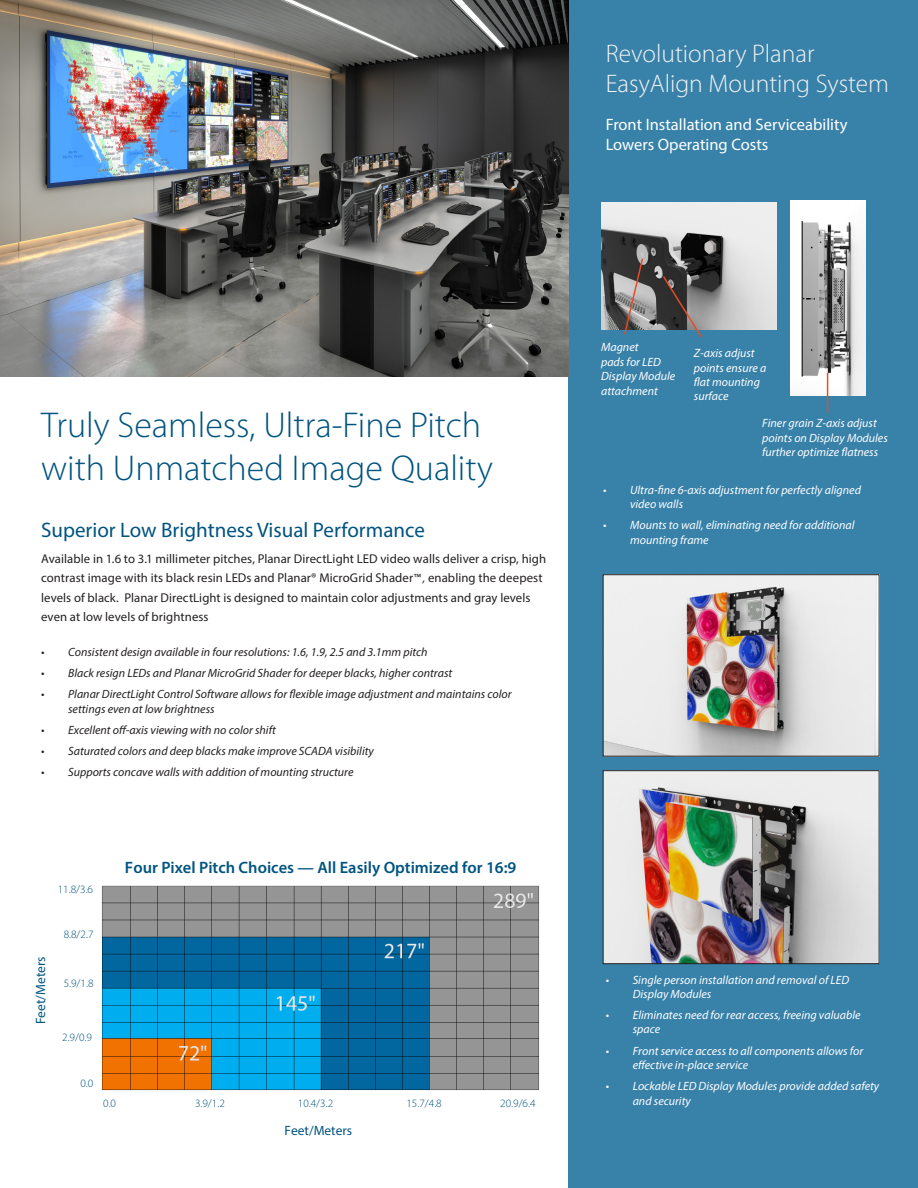
<style>
.page{position:relative;width:918px;height:1188px;background:#fff}
.page>*{position:absolute;margin:0;border:0;box-sizing:border-box;transform-origin:0 0}
.Large_paragraph_head{font:300 36px/43.2px "Myriad Pro";color:#005480}
.Large_paragraph_head-2{font:300 25.5px/30.6px "Myriad Pro";color:#f2f3f4}
.t1{font:21px "Myriad Pro";color:#005480}
.t2{font:16.5px/19.8px "Myriad Pro";color:#fff}
.testing{font:600 16.5px "Myriad Pro";color:#005480}
.Large_paragraph_head-3{font:13.5px "Myriad Pro";color:#005480}
.testing-2{font:12.75px/19.5px "Myriad Pro";letter-spacing:.005em;color:#231f20}
.testing-3{font:italic 12px/14.4px "Myriad Pro";color:#fff}
.t3{font:italic 12px/14.4px "Myriad Pro";color:#231f20}
.testing-4{font:300 11.25px "Myriad Pro";color:#005480}
.s1{font-style:italic;font-size:12px}
</style>
<div class="page">
<div style="left:568px;top:0;width:350px;height:1188px;background:#3881a9"></div>
<img style="left:0;top:0;width:568px;height:376px">
<img style="left:605px;top:577px;width:272px;height:177px">
<img style="left:605px;top:773px;width:272px;height:189px">
<div style="left:603px;top:771px;width:276px;height:193px;border:1px solid #231f20"></div>
<img style="left:102px;top:885px;width:437px;height:205px">
<img style="left:790px;top:201px;width:75px;height:194px">
<img style="left:601px;top:202px;width:175px;height:127px">
<svg style="left:623px;top:257px;width:21px;height:78px;background:#807a7a"></svg>
<hr style="left:827px;top:373px;width:1px;height:40px;background:#e64d25">
<svg style="left:662px;top:275px;width:41px;height:63px;background:#545659"></svg>
<p class="Large_paragraph_head-2" style="left:606px;top:38px;width:285px">Revolutionary Planar<br>EasyAlign Mounting System</p>
<p class="t2" style="left:606px;top:114px;width:243px">Front Installation and Serviceability<br>Lowers Operating Costs</p>
<p class="Large_paragraph_head" style="left:41px;top:404px;width:453px">Truly Seamless, Ultra-Fine Pitch with Unmatched Image Quality</p>
<p class="t1" style="left:41px;top:517px;width:385px">Superior Low Brightness Visual Performance</p>
<p class="testing-2" style="left:41px;top:549px;width:506px">Available in 1.6 to 3.1 millimeter pitches, Planar DirectLight LED video walls deliver a crisp, high contrast image with its black resin LEDs and Planar® MicroGrid Shader<span class="s1">™ ,</span> enabling the deepest levels of black. Planar DirectLight is designed to maintain color adjustments and gray levels even at low levels of brightness</p>
<p class="t3" style="left:41px;top:645px;width:388px">• Consistent design available in four resolutions: 1.6, 1.9, 2.5 and 3.1mm pitch</p>
<p class="t3" style="left:41px;top:666px;width:413px">• Black resign LEDs and Planar MicroGrid Shader for deeper blacks, higher contrast</p>
<p class="t3" style="left:68px;top:687px;width:445px;text-indent:-27px">• Planar DirectLight Control Software allows for flexible image adjustment and maintains color settings even at low brightness</p>
<p class="t3" style="left:41px;top:722px;width:236px">• Excellent off-axis viewing with no color shift</p>
<p class="t3" style="left:41px;top:744px;width:334px">• Saturated colors and deep blacks make improve SCADA visibility</p>
<p class="t3" style="left:41px;top:765px;width:314px">• Supports concave walls with addition of mounting structure</p>
<p class="Large_paragraph_head-3" style="left:32px;top:1024px;width:69px;rotate:-90deg">Feet/Meters</p>
<p class="testing-4" style="left:58px;top:883px;width:37px">11.8/3.6</p>
<p class="testing-4" style="left:64px;top:928px;width:31px">8.8/2.7</p>
<p class="testing-4" style="left:64px;top:977px;width:31px">5.9/1.8</p>
<p class="testing" style="left:125px;top:857px;width:393px">Four Pixel Pitch Choices — All Easily Optimized for 16:9</p>
<p class="testing-4" style="left:62px;top:1031px;width:31px">2.9/0.9</p>
<p class="testing-4" style="left:80px;top:1077px;width:14px">0.0</p>
<p class="testing-4" style="left:103px;top:1097px;width:14px">0.0</p>
<p class="testing-4" style="left:195px;top:1097px;width:31px">3.9/1.2</p>
<p class="testing-4" style="left:298px;top:1097px;width:37px">10.4/3.2</p>
<p class="testing-4" style="left:406px;top:1097px;width:37px">15.7/4.8</p>
<p class="testing-4" style="left:500px;top:1097px;width:37px">20.9/6.4</p>
<p class="Large_paragraph_head-3" style="left:284px;top:1122px;width:69px">Feet/Meters</p>
<p class="testing-3" style="left:601px;top:340px;width:76px">Magnet<br>pads for LED<br>Display Module attachment</p>
<p class="testing-3" style="left:694px;top:346px;width:74px">Z-axis adjust points ensure a flat mounting surface</p>
<p class="testing-3" style="left:762px;top:416px;width:127px">Finer grain Z-axis adjust points on Display Modules further optimize flatness</p>
<p class="testing-3" style="left:630px;top:482px;width:232px;text-indent:-27px">• Ultra-fine 6-axis adjustment for perfectly aligned video walls</p>
<p class="testing-3" style="left:630px;top:518px;width:226px;text-indent:-27px">• Mounts to wall, eliminating need for additional mounting frame</p>
<p class="testing-3" style="left:633px;top:972px;width:218px;text-indent:-27px">• Single person installation and removal of LED<br>Display Modules</p>
<p class="testing-3" style="left:633px;top:1008px;width:229px;text-indent:-27px">• Eliminates need for rear access, freeing valuable space</p>
<p class="testing-3" style="left:633px;top:1043px;width:232px;text-indent:-27px">• Front service access to all components allows for effective in-place service</p>
<p class="testing-3" style="left:633px;top:1079px;width:248px;text-indent:-27px">• Lockable LED Display Modules provide added safety and security</p>
</div>
